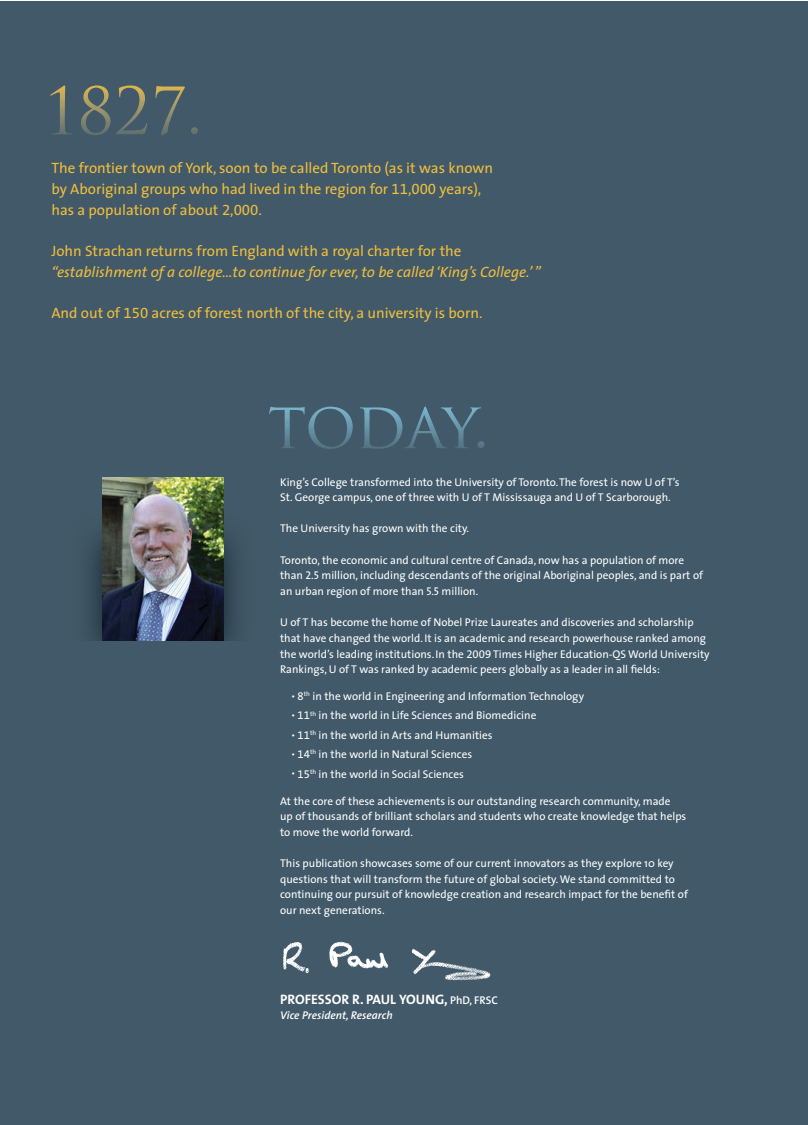
<style>
.page{position:relative;width:808px;height:1125px;background:#fff}
.page>*{position:absolute;margin:0;border:0;box-sizing:border-box;transform-origin:0 0}
.t1{font:15px/20.6px "The Sans";color:#f0be3d}
.t2{font:italic 15px/20.6px "The Sans";color:#f0be3d}
.t3{font:700 13.75px "The Sans";color:#fff}
.t4{font:11.25px/15.6px "The Sans";color:#fff}
.t5{font:italic 600 11.25px "The Sans";color:#fff}
.t6{font:6.5px "The Sans";color:#fff}
.s1{font-family:"The Sans Expert"}
.s2{font-style:normal}
.s3{font-family:"The Sans Caps"}
.s4{font-size:8.75px}
.s5{font-weight:600;font-size:11.25px}
</style>
<div class="page">
<div style="left:0;top:1px;width:808px;height:1123px;background:#415968"></div>
<img style="left:89px;top:508px;width:148px;height:132px">
<img style="left:103px;top:478px;width:121px;height:162px">
<svg style="left:269px;top:406px;width:212px;height:43px"></svg>
<svg style="left:50px;top:85px;width:148px;height:50px"></svg>
<img style="left:283px;top:941px;width:208px;height:40px">
<p class="t1" style="left:51px;top:159px;width:443px">The frontier town of York, soon to be called Toronto (as it was known by Aboriginal groups who had lived in the region for <span class="s1">11,000</span> years), has a population of about <span class="s1">2,000</span>.</p>
<p class="t2" style="left:51px;top:242px;width:491px"><span class="s2">John Strachan returns from England with a royal charter for the </span>“establishment of a college…to continue for ever, to be called ‘King’s College.’ ”</p>
<p class="t1" style="left:51px;top:304px;width:432px">And out of <span class="s1">150</span> acres of forest north of the city, a university is born.</p>
<p class="t4" style="left:280px;top:475px;width:401px">King’s College transformed into the University of Toronto. The forest is now U of T’s<br>St. George campus, one of three with U of T Mississauga and U of T Scarborough.</p>
<p class="t4" style="left:280px;top:522px;width:190px">The University has grown with the city.</p>
<p class="t4" style="left:280px;top:553px;width:424px">Toronto, the economic and cultural centre of Canada, now has a population of more than <span class="s3">2.5</span> million, including descendants of the original Aboriginal peoples, and is part of an urban region of more than <span class="s3">5.5</span> million.</p>
<p class="t4" style="left:280px;top:615px;width:431px">U of T has become the home of Nobel Prize Laureates and discoveries and scholarship that have changed the world. It is an academic and research powerhouse ranked among the world’s leading institutions. In the <span class="s1">2009</span> Times Higher Education-QS World University Rankings, U of T was ranked by academic peers globally as a leader in all fields:</p>
<p class="t6" style="left:291px;top:691px;width:20px"><span class="s4">•</span> th</p>
<p class="t4" style="left:297px;top:689px;width:288px"><span class="s1">8</span> in the world in Engineering and Information Technology</p>
<p class="t6" style="left:291px;top:710px;width:26px"><span class="s4">•</span> th</p>
<p class="t4" style="left:297px;top:708px;width:240px"><span class="s1">11</span> in the world in Life Sciences and Biomedicine</p>
<p class="t6" style="left:291px;top:730px;width:26px"><span class="s4">•</span> th</p>
<p class="t4" style="left:297px;top:728px;width:196px"><span class="s1">11</span> in the world in Arts and Humanities</p>
<p class="t6" style="left:291px;top:749px;width:26px"><span class="s4">•</span> th</p>
<p class="t4" style="left:297px;top:747px;width:176px"><span class="s1">14</span> in the world in Natural Sciences</p>
<p class="t6" style="left:291px;top:769px;width:26px"><span class="s4">•</span> th</p>
<p class="t4" style="left:297px;top:767px;width:168px"><span class="s1">15</span> in the world in Social Sciences</p>
<p class="t4" style="left:280px;top:793px;width:408px">At the core of these achievements is our outstanding research community, made<br>up of thousands of brilliant scholars and students who create knowledge that helps to move the world forward.</p>
<p class="t4" style="left:280px;top:856px;width:409px">This publication showcases some of our current innovators as they explore 10 key questions that will transform the future of global society. We stand committed to continuing our pursuit of knowledge creation and research impact for the benefit of our next generations.</p>
<p class="t3" style="left:280px;top:992px;width:219px">PROFESSOR R. PAUL YOUNG, <span class="s5">PhD, FRSC</span></p>
<p class="t5" style="left:280px;top:1010px;width:114px">Vice President, Research</p>
</div>
